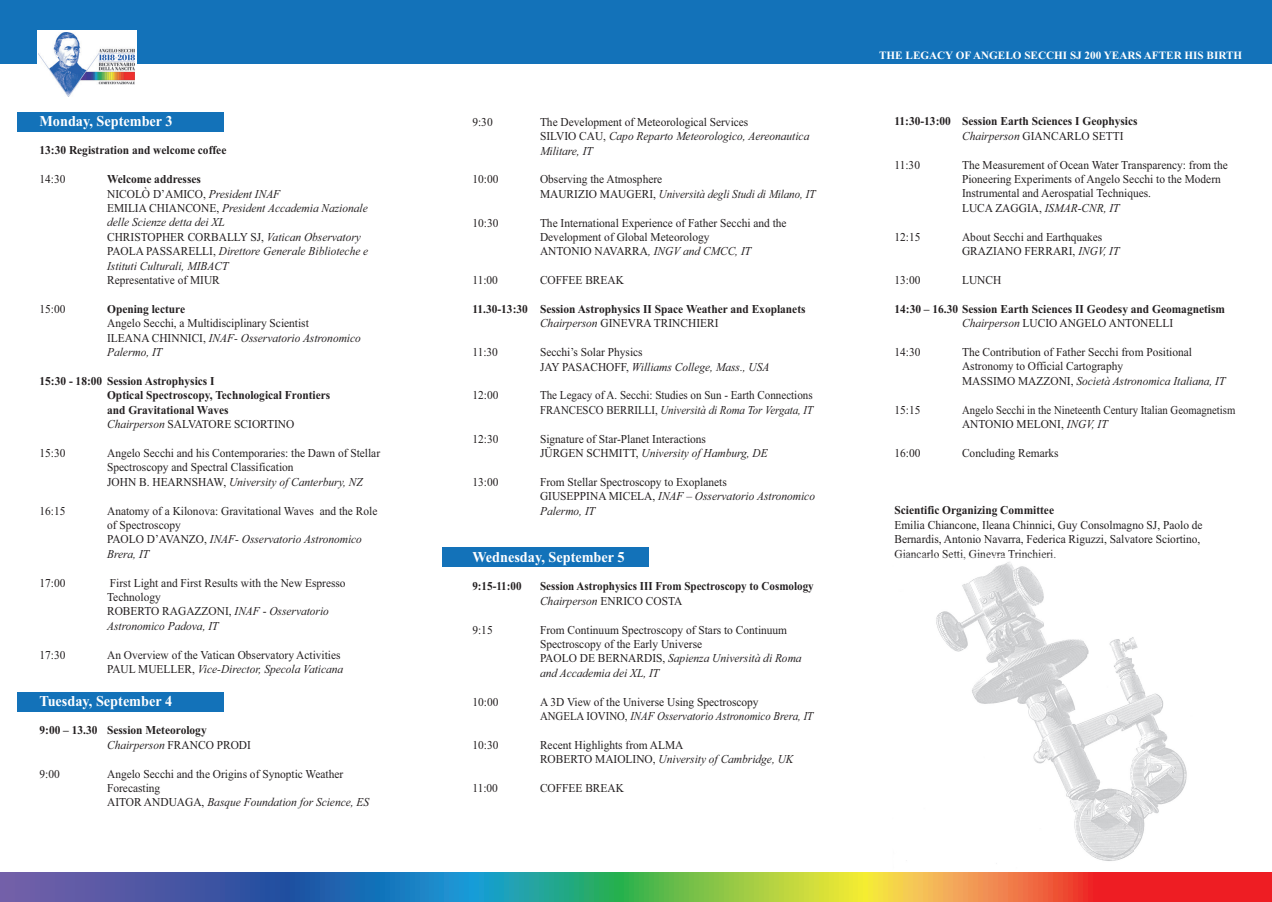
<style>
.page{position:relative;width:1272px;height:902px;background:#fff}
.page>*{position:absolute;margin:0;border:0;box-sizing:border-box;transform-origin:0 0}
.t1{font:700 15px "Times New Roman";color:#fff;scale:.95 1}
.t2{font:12px/14.4px "Times New Roman";color:#231f20;scale:.95 1}
.t3{font:700 12px/14.4px "Times New Roman";color:#231f20;scale:.95 1}
.t4{font:italic 12px/14.4px "Times New Roman";color:#231f20;scale:.95 1}
.t5{font:12px/14.4px "Times New Roman";color:#231f20;scale:.92 1}
.t6{font:700 12px/14.4px "Times New Roman";color:#231f20;scale:.92 1}
.t7{font:12px/14.4px "Times New Roman";color:#231f20;scale:.89 1}
.t8{font:12px "Times New Roman";color:#636366;scale:.95 1}
.t9{font:700 11.25px "Times New Roman";color:#fff}
.s1{font-weight:700;font-style:normal}
.s2{font-style:normal}
.s3{font-style:italic}
.s4{font-weight:400;font-style:italic}
.s5{font-weight:400}
</style>
<div class="page">
<div style="left:17px;top:112px;width:206px;height:20px;background:#1372b9"></div>
<div style="left:17px;top:692px;width:206px;height:19px;background:#1372b9"></div>
<div style="left:442px;top:547px;width:206px;height:19px;background:#1372b9"></div>
<div style="left:0;top:0;width:1271px;height:63px;background:#1372b9"></div>
<div style="left:37px;top:31px;width:100px;height:65px;background:linear-gradient(to bottom,#fff,#fff)"></div>
<img style="left:39px;top:32px;width:95px;height:64px">
<svg style="left:0;top:872px;width:1271px;height:29px;background:#837d70"></svg>
<img style="left:936px;top:562px;width:251px;height:302px">
<p class="t1" style="left:40px;top:116px;width:142px">Monday, September 3</p>
<p class="t3" style="left:40px;top:144px;width:198px">13:30 Registration and welcome coffee</p>
<p class="t2" style="left:40px;top:173px;width:29px">14:30</p>
<p class="t4" style="left:107px;top:173px;width:276px"><span class="s1">Welcome addresses<br></span><span class="s2">NICOLÒ D’AMICO,</span> President INAF<br><span class="s2">EMILIA CHIANCONE,</span> President Accademia Nazionale delle Scienze detta dei XL<br><span class="s2">CHRISTOPHER CORBALLY SJ,</span> Vatican Observatory <span class="s2">PAOLA PASSARELLI,</span> Direttore Generale Biblioteche e Istituti Culturali, MIBACT</p>
<p class="t2" style="left:107px;top:274px;width:120px">Representative of MIUR</p>
<p class="t2" style="left:40px;top:303px;width:29px">15:00</p>
<p class="t3" style="left:107px;top:303px;width:84px">Opening lecture</p>
<p class="t2" style="left:107px;top:317px;width:268px">Angelo Secchi, a Multidisciplinary Scientist<br>ILEANA CHINNICI, <span class="s3">INAF- Osservatorio Astronomico<br>Palermo, IT</span></p>
<p class="t3" style="left:107px;top:375px;width:236px;text-indent:-68px">15:30 - 18:00 Session Astrophysics I<br>Optical Spectroscopy, Technological Frontiers and Gravitational Waves<br><span class="s4">Chairperson</span> <span class="s5">SALVATORE SCIORTINO</span></p>
<p class="t2" style="left:40px;top:447px;width:29px">15:30</p>
<p class="t2" style="left:107px;top:447px;width:289px">Angelo Secchi and his Contemporaries: the Dawn of Stellar<br>Spectroscopy and Spectral Classification<br>JOHN B. HEARNSHAW, <span class="s3">University of Canterbury, NZ</span></p>
<p class="t2" style="left:40px;top:504px;width:29px">16:15</p>
<p class="t2" style="left:107px;top:504px;width:286px">Anatomy of a Kilonova: Gravitational Waves and the Role of Spectroscopy<br>PAOLO D’AVANZO, <span class="s3">INAF- Osservatorio Astronomico<br>Brera, IT</span></p>
<p class="t2" style="left:40px;top:576px;width:29px">17:00</p>
<p class="t2" style="left:107px;top:576px;width:253px">First Light and First Results with the New Espresso<br>Technology<br>ROBERTO RAGAZZONI, <span class="s3">INAF</span> - <span class="s3">Osservatorio<br>Astronomico Padova, IT</span></p>
<p class="t2" style="left:40px;top:648px;width:29px">17:30</p>
<p class="t2" style="left:107px;top:648px;width:250px">An Overview of the Vatican Observatory Activities<br>PAUL MUELLER, <span class="s3">Vice-Director, Specola Vaticana</span></p>
<p class="t1" style="left:40px;top:695px;width:141px">Tuesday, September 4</p>
<p class="t3" style="left:107px;top:724px;width:153px;text-indent:-68px">9:00 – 13.30 Session Meteorology<br><span class="s4">Chairperson</span> <span class="s5">FRANCO PRODI</span></p>
<p class="t2" style="left:40px;top:767px;width:23px">9:00</p>
<p class="t2" style="left:107px;top:767px;width:277px">Angelo Secchi and the Origins of Synoptic Weather<br>Forecasting<br>AITOR ANDUAGA, <span class="s3">Basque Foundation for Science, ES</span></p>
<p class="t2" style="left:472px;top:116px;width:23px">9:30</p>
<p class="t2" style="left:540px;top:116px;width:285px">The Development of Meteorological Services<br>SILVIO CAU, <span class="s3">Capo Reparto Meteorologico, Aereonautica<br>Militare, IT</span></p>
<p class="t2" style="left:472px;top:173px;width:29px">10:00</p>
<p class="t2" style="left:540px;top:173px;width:291px">Observing the Atmosphere<br>MAURIZIO MAUGERI, <span class="s3">Università degli Studi di Milano, IT</span></p>
<p class="t2" style="left:472px;top:216px;width:29px">10:30</p>
<p class="t2" style="left:540px;top:216px;width:261px">The International Experience of Father Secchi and the<br>Development of Global Meteorology<br>ANTONIO NAVARRA<span class="s3">, INGV and CMCC, IT</span></p>
<p class="t2" style="left:472px;top:274px;width:28px">11:00</p>
<p class="t2" style="left:540px;top:274px;width:90px">COFFEE BREAK</p>
<p class="t3" style="left:540px;top:303px;width:281px;text-indent:-68px">11.30-13:30 Session Astrophysics II Space Weather and Exoplanets<br><span class="s4">Chairperson</span> <span class="s5">GINEVRA TRINCHIERI</span></p>
<p class="t2" style="left:472px;top:346px;width:28px">11:30</p>
<p class="t2" style="left:540px;top:346px;width:243px">Secchi’s Solar Physics<br>JAY PASACHOFF, <span class="s3">Williams College, Mass., USA</span></p>
<p class="t2" style="left:472px;top:389px;width:29px">12:00</p>
<p class="t5" style="left:540px;top:389px;width:298px">The Legacy of A. Secchi: Studies on Sun - Earth Connections<br>FRANCESCO BERRILLI, <span class="s3">Università di Roma Tor Vergata, IT</span></p>
<p class="t2" style="left:472px;top:432px;width:29px">12:30</p>
<p class="t2" style="left:540px;top:432px;width:241px">Signature of Star-Planet Interactions<br>JÜRGEN SCHMITT, <span class="s3">University of Hamburg, DE</span></p>
<p class="t2" style="left:472px;top:476px;width:29px">13:00</p>
<p class="t2" style="left:540px;top:476px;width:291px">From Stellar Spectroscopy to Exoplanets<br>GIUSEPPINA MICELA, <span class="s3">INAF – Osservatorio Astronomico<br>Palermo, IT</span></p>
<p class="t1" style="left:472px;top:551px;width:162px">Wednesday, September 5</p>
<p class="t6" style="left:472px;top:580px;width:55px">9:15-11:00</p>
<p class="t6" style="left:540px;top:580px;width:299px">Session Astrophysics III From Spectroscopy to Cosmology<br><span class="s4">Chairperson</span> <span class="s5">ENRICO COSTA</span></p>
<p class="t2" style="left:472px;top:623px;width:23px">9:15</p>
<p class="t2" style="left:540px;top:623px;width:277px">From Continuum Spectroscopy of Stars to Continuum Spectroscopy of the Early Universe<br>PAOLO DE BERNARDIS, <span class="s3">Sapienza Università di Roma and Accademia dei XL, IT</span></p>
<p class="t2" style="left:472px;top:695px;width:29px">10:00</p>
<p class="t2" style="left:540px;top:695px;width:289px">A 3D View of the Universe Using Spectroscopy<br>ANGELA IOVINO, <span class="s3">INAF Osservatorio Astronomico Brera, IT</span></p>
<p class="t2" style="left:472px;top:738px;width:29px">10:30</p>
<p class="t2" style="left:540px;top:738px;width:268px">Recent Highlights from ALMA<br>ROBERTO MAIOLINO, <span class="s3">University of Cambridge, UK</span></p>
<p class="t2" style="left:472px;top:782px;width:28px">11:00</p>
<p class="t2" style="left:540px;top:782px;width:90px">COFFEE BREAK</p>
<p class="t9" style="left:879px;top:52px;width:364px">THE LEGACY OF ANGELO SECCHI SJ 200 YEARS AFTER HIS BIRTH</p>
<p class="t3" style="left:962px;top:115px;width:186px;text-indent:-68px">11:30-13:00 Session Earth Sciences I Geophysics<br><span class="s4">Chairperson</span> <span class="s5">GIANCARLO SETTI</span></p>
<p class="t2" style="left:894px;top:158px;width:28px">11:30</p>
<p class="t2" style="left:962px;top:158px;width:281px">The Measurement of Ocean Water Transparency: from the Pioneering Experiments of Angelo Secchi to the Modern Instrumental and Aerospatial Techniques.<br>LUCA ZAGGIA, <span class="s3">ISMAR-CNR, IT</span></p>
<p class="t2" style="left:894px;top:230px;width:29px">12:15</p>
<p class="t2" style="left:962px;top:230px;width:167px">About Secchi and Earthquakes<br>GRAZIANO FERRARI, <span class="s3">INGV, IT</span></p>
<p class="t2" style="left:894px;top:274px;width:29px">13:00</p>
<p class="t2" style="left:962px;top:274px;width:43px">LUNCH</p>
<p class="t3" style="left:962px;top:303px;width:278px;text-indent:-68px">14:30 – 16.30 Session Earth Sciences II Geodesy and Geomagnetism<br><span class="s4">Chairperson</span> <span class="s5">LUCIO ANGELO ANTONELLI</span></p>
<p class="t2" style="left:894px;top:346px;width:29px">14:30</p>
<p class="t2" style="left:962px;top:346px;width:279px">The Contribution of Father Secchi from Positional<br>Astronomy to Official Cartography<br>MASSIMO MAZZONI, <span class="s3">Società Astronomica Italiana, IT</span></p>
<p class="t2" style="left:894px;top:403px;width:29px">15:15</p>
<p class="t7" style="left:962px;top:403px;width:308px">Angelo Secchi in the Nineteenth Century Italian Geomagnetism<br>ANTONIO MELONI, <span class="s3">INGV, IT</span></p>
<p class="t2" style="left:894px;top:446px;width:29px">16:00</p>
<p class="t2" style="left:962px;top:446px;width:103px">Concluding Remarks</p>
<p class="t3" style="left:894px;top:504px;width:169px">Scientific Organizing Committee</p>
<p class="t2" style="left:894px;top:518px;width:326px">Emilia Chiancone, Ileana Chinnici, Guy Consolmagno SJ, Paolo de<br>Bernardis, Antonio Navarra, Federica Riguzzi, Salvatore Sciortino,</p>
<p class="t8" style="left:894px;top:549px;width:172px">Giancarlo Setti, Ginevra Trinchieri.</p>
</div>
